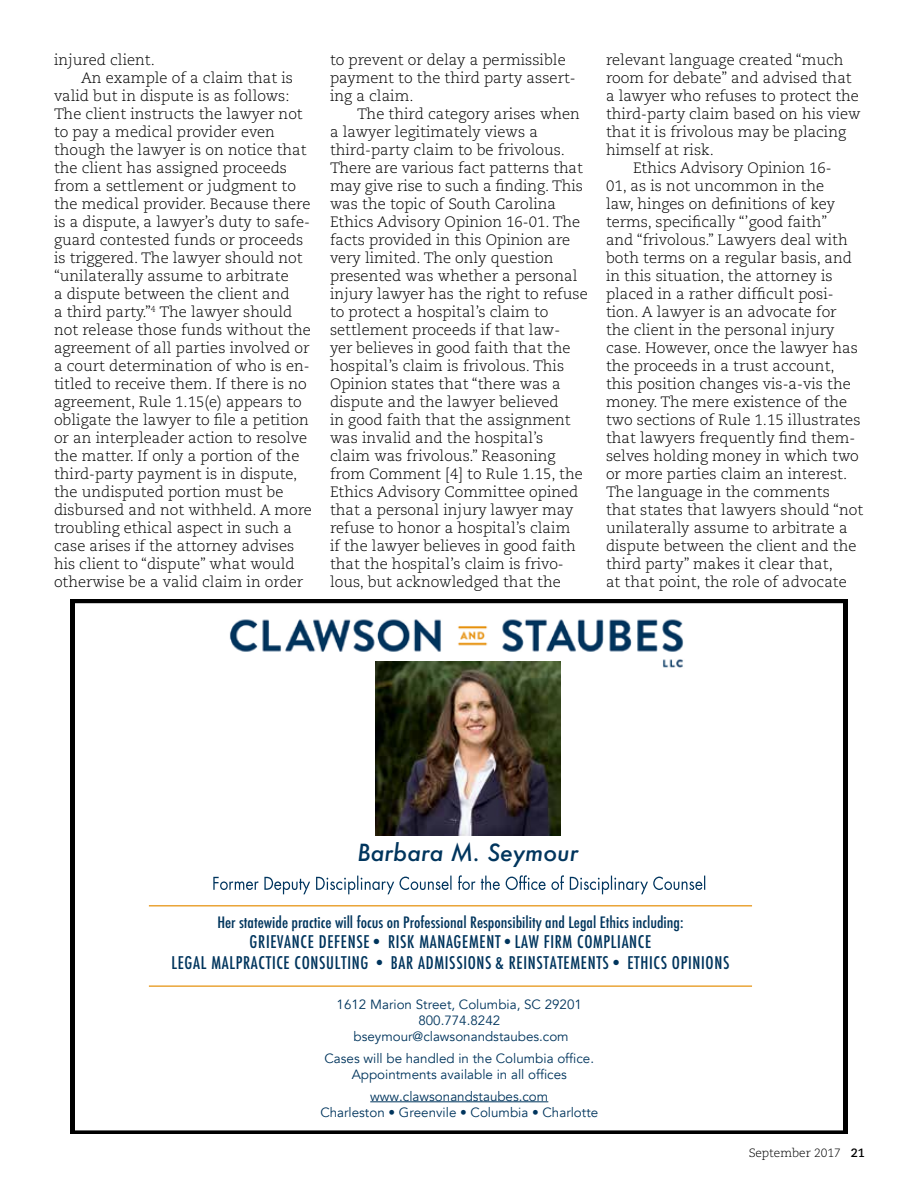
<style>
.page{position:relative;width:918px;height:1188px;background:#fff}
.page>*{position:absolute;margin:0;border:0;box-sizing:border-box;transform-origin:0 0}
.t1{font:italic 500 22.95px "Futura";color:#00355d}
.t2{font:500 condensed 17.1px/20.4px "Futura";letter-spacing:.04em;color:#00355d;text-align:center}
.t3{font:500 condensed 15.3px "Futura";color:#00355d;scale:1.08 1}
.t4{font:300 15px/18px "Caecilia";color:#000}
.t5{font:13.35px/16px "Avenir";color:#00355d;text-align:center}
.t6{font:300 12px "Caecilia";color:#000}
.s1{font-weight:700}
</style>
<div class="page">
<svg style="left:71px;top:600px;width:776px;height:534px"></svg>
<hr style="left:149px;top:905px;width:603px;height:1px;background:#e7971a">
<hr style="left:149px;top:985px;width:603px;height:2px;background:#e7971a">
<hr style="left:370px;top:1101px;width:178px;height:1px;background:#00355d">
<img style="left:217px;top:611px;width:482px;height:60px">
<img style="left:375px;top:661px;width:185px;height:175px">
<p class="t4" style="left:54px;top:51px;width:102px">injured client.</p>
<p class="t4" style="left:81px;top:69px;width:214px">An example of a claim that is</p>
<p class="t4" style="left:54px;top:87px;width:237px">valid but in dispute is as follows:</p>
<p class="t4" style="left:54px;top:105px;width:250px">The client instructs the lawyer not</p>
<p class="t4" style="left:54px;top:123px;width:222px">to pay a medical provider even</p>
<p class="t4" style="left:54px;top:141px;width:254px">though the lawyer is on notice that</p>
<p class="t4" style="left:54px;top:159px;width:235px">the client has assigned proceeds</p>
<p class="t4" style="left:54px;top:177px;width:243px">from a settlement or judgment to</p>
<p class="t4" style="left:54px;top:195px;width:258px">the medical provider. Because there</p>
<p class="t4" style="left:54px;top:213px;width:257px">is a dispute, a lawyer’s duty to safe-</p>
<p class="t4" style="left:54px;top:231px;width:251px">guard contested funds or proceeds</p>
<p class="t4" style="left:54px;top:249px;width:250px">is triggered. The lawyer should not</p>
<p class="t4" style="left:54px;top:267px;width:236px">“unilaterally assume to arbitrate</p>
<p class="t4" style="left:54px;top:285px;width:237px">a dispute between the client and</p>
<p class="t4" style="left:54px;top:303px;width:240px">a third party.”<sup>4</sup> The lawyer should</p>
<p class="t4" style="left:54px;top:321px;width:259px">not release those funds without the</p>
<p class="t4" style="left:54px;top:339px;width:257px">agreement of all parties involved or</p>
<p class="t4" style="left:54px;top:357px;width:257px">a court determination of who is en-</p>
<p class="t4" style="left:54px;top:375px;width:254px">titled to receive them. If there is no</p>
<p class="t4" style="left:54px;top:393px;width:249px">agreement, Rule 1.15(e) appears to</p>
<p class="t4" style="left:54px;top:411px;width:256px">obligate the lawyer to file a petition</p>
<p class="t4" style="left:54px;top:429px;width:255px">or an interpleader action to resolve</p>
<p class="t4" style="left:54px;top:447px;width:247px">the matter. If only a portion of the</p>
<p class="t4" style="left:54px;top:465px;width:245px">third-party payment is in dispute,</p>
<p class="t4" style="left:54px;top:483px;width:231px">the undisputed portion must be</p>
<p class="t4" style="left:54px;top:501px;width:259px">disbursed and not withheld. A more</p>
<p class="t4" style="left:54px;top:519px;width:239px">troubling ethical aspect in such a</p>
<p class="t4" style="left:54px;top:537px;width:242px">case arises if the attorney advises</p>
<p class="t4" style="left:54px;top:555px;width:242px">his client to “dispute” what would</p>
<p class="t4" style="left:54px;top:573px;width:251px">otherwise be a valid claim in order</p>
<p class="t4" style="left:330px;top:51px;width:247px">to prevent or delay a permissible payment to the third party assert&shy;ing a claim.</p>
<p class="t4" style="left:330px;top:105px;width:259px;text-indent:27px">The third category arises when a lawyer legitimately views a third-party claim to be frivolous.<br>There are various fact patterns that may give rise to such a finding. This was the topic of South Carolina Ethics Advisory Opinion 16-01. The facts provided in this Opinion are very limited. The only question presented was whether a personal injury lawyer has the right to refuse to protect a hospital’s claim to settlement proceeds if that law-<br>yer believes in good faith that the hospital’s claim is frivolous. This Opinion states that “there was a dispute and the lawyer believed<br>in good faith that the assignment was invalid and the hospital’s<br>claim was frivolous.” Reasoning from Comment [4] to Rule 1.15, the Ethics Advisory Committee opined that a personal injury lawyer may refuse to honor a hospital’s claim<br>if the lawyer believes in good faith that the hospital’s claim is frivo&shy;lous, but acknowledged that the</p>
<p class="t4" style="left:606px;top:51px;width:239px">relevant language created “much</p>
<p class="t4" style="left:606px;top:69px;width:247px">room for debate” and advised that</p>
<p class="t4" style="left:606px;top:87px;width:255px">a lawyer who refuses to protect the</p>
<p class="t4" style="left:606px;top:105px;width:256px">third-party claim based on his view</p>
<p class="t4" style="left:606px;top:123px;width:242px">that it is frivolous may be placing</p>
<p class="t4" style="left:606px;top:141px;width:109px">himself at risk.</p>
<p class="t4" style="left:633px;top:159px;width:200px">Ethics Advisory Opinion 16-</p>
<p class="t4" style="left:606px;top:177px;width:220px">01, as is not uncommon in the</p>
<p class="t4" style="left:606px;top:195px;width:231px">law, hinges on definitions of key</p>
<p class="t4" style="left:606px;top:213px;width:223px">terms, specifically “’good faith”</p>
<p class="t4" style="left:606px;top:231px;width:243px">and “frivolous.” Lawyers deal with</p>
<p class="t4" style="left:606px;top:249px;width:248px">both terms on a regular basis, and</p>
<p class="t4" style="left:606px;top:267px;width:228px">in this situation, the attorney is</p>
<p class="t4" style="left:606px;top:285px;width:229px">placed in a rather difficult posi-</p>
<p class="t4" style="left:606px;top:303px;width:232px">tion. A lawyer is an advocate for</p>
<p class="t4" style="left:606px;top:321px;width:230px">the client in the personal injury</p>
<p class="t4" style="left:606px;top:339px;width:254px">case. However, once the lawyer has</p>
<p class="t4" style="left:606px;top:357px;width:230px">the proceeds in a trust account,</p>
<p class="t4" style="left:606px;top:375px;width:246px">this position changes vis-a-vis the</p>
<p class="t4" style="left:606px;top:393px;width:243px">money. The mere existence of the</p>
<p class="t4" style="left:606px;top:411px;width:256px">two sections of Rule 1.15 illustrates</p>
<p class="t4" style="left:606px;top:429px;width:251px">that lawyers frequently find them-</p>
<p class="t4" style="left:606px;top:447px;width:254px">selves holding money in which two</p>
<p class="t4" style="left:606px;top:465px;width:243px">or more parties claim an interest.</p>
<p class="t4" style="left:606px;top:483px;width:225px">The language in the comments</p>
<p class="t4" style="left:606px;top:501px;width:259px">that states that lawyers should “not</p>
<p class="t4" style="left:606px;top:519px;width:243px">unilaterally assume to arbitrate a</p>
<p class="t4" style="left:606px;top:537px;width:252px">dispute between the client and the</p>
<p class="t4" style="left:606px;top:555px;width:228px">third party” makes it clear that,</p>
<p class="t4" style="left:606px;top:573px;width:242px">at that point, the role of advocate</p>
<h1 class="t1" style="left:357px;top:836px;width:223px">Barbara M. Seymour</h1>
<p class="t3" style="left:217px;top:912px;width:433px">Her statewide practice will focus on Professional Responsibility and Legal Ethics including:</p>
<p class="t2" style="left:171px;top:932px;width:559px">GRIEVANCE DEFENSE• RISK MANAGEMENT•LAW FIRM COMPLIANCE<br>LEGAL MALPRACTICE CONSULTING • BAR ADMISSIONS &amp; REINSTATEMENTS• ETHICS OPINIONS</p>
<p class="t5" style="left:337px;top:997px;width:247px">1612 Marion Street, Columbia, SC 29201<br>800.774.8242 bseymour@clawsonandstaubes.com</p>
<p class="t5" style="left:325px;top:1051px;width:271px">Cases will be handled in the Columbia office.<br>Appointments available in all offices</p>
<p class="t5" style="left:320px;top:1088px;width:279px">www.clawsonandstaubes.com<br>Charleston • Greenvile • Columbia • Charlotte</p>
<p class="t6" style="left:749px;top:1146px;width:118px">September 2017 <span class="s1">21</span></p>
</div>
